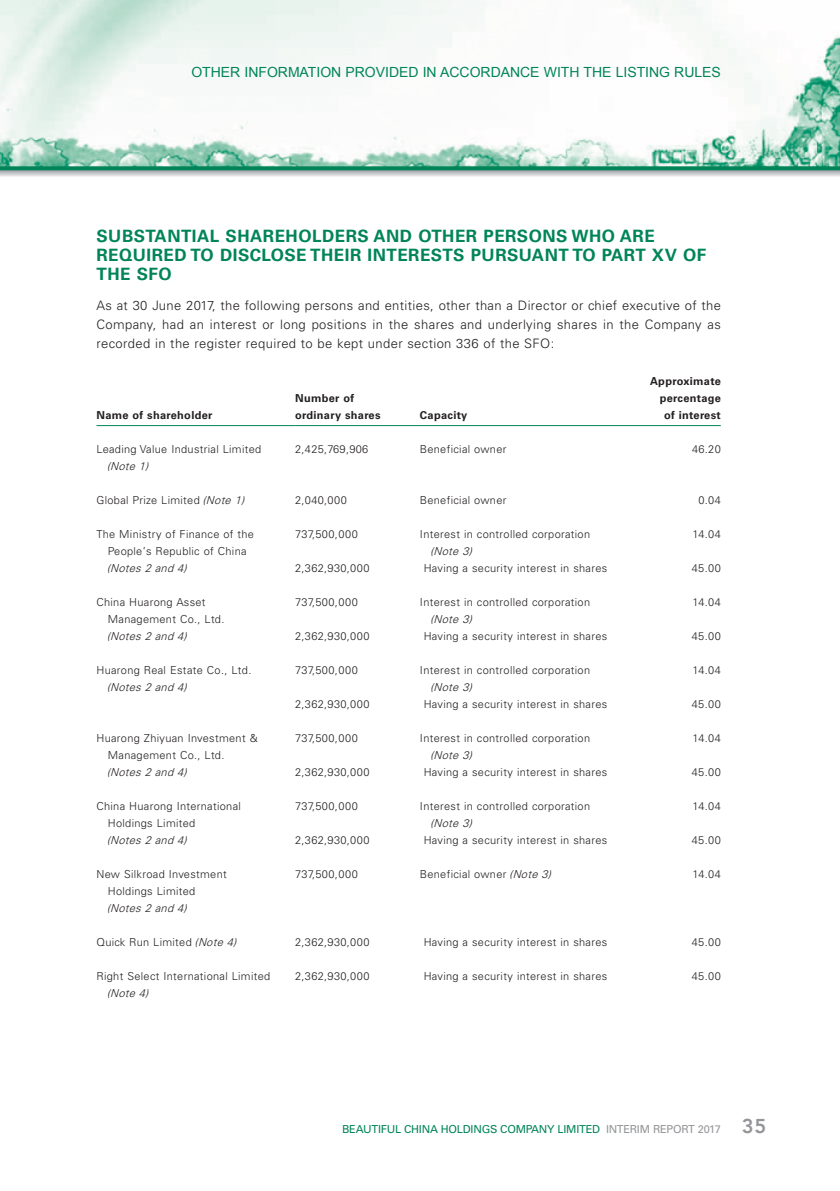
<style>
.page{position:relative;width:840px;height:1191px;background:#fff}
.page>*{position:absolute;margin:0;border:0;box-sizing:border-box;transform-origin:0 0}
.Heading_1{font:700 17px/19px "Univers LT Std";letter-spacing:.03em;color:#008458}
.t1{font:14px "Arial";color:#008458}
.Body_Text{font:300 13px/19px "Univers LT Std";letter-spacing:.03em;color:#231f20;text-align:justify}
.Body_Text-2{font:300 11px/17px "Univers LT Std";letter-spacing:.03em;color:#231f20}
.Body_Text-3{font:700 11px "Univers LT Std";letter-spacing:.03em;color:#231f20}
.t2{font:11px "Univers LT Std";letter-spacing:-.02em;color:#008458}
.s1{font-style:italic}
.s2{color:#939598}
.s3{font-family:"Avenir";font-weight:800;font-size:20px;color:#939598}
</style>
<div class="page">
<svg style="left:0;top:170px;width:839px;height:7px;background:#c0c7c7"></svg>
<img style="left:0;top:0;width:839px;height:166px">
<svg style="left:0;top:166px;width:839px;height:4px;background:#0b895f"></svg>
<hr style="left:96px;top:425px;width:199px;height:1px;background:#008458">
<hr style="left:295px;top:425px;width:125px;height:1px;background:#008458">
<hr style="left:420px;top:425px;width:209px;height:1px;background:#008458">
<hr style="left:629px;top:425px;width:91px;height:1px;background:#008458">
<p class="t1" style="left:191px;top:63px;width:530px">OTHER INFORMATION PROVIDED IN ACCORDANCE WITH THE LISTING RULES</p>
<p class="Heading_1" style="left:96px;top:227px;width:611px">SUBSTANTIAL SHAREHOLDERS AND OTHER PERSONS WHO ARE<br>REQUIRED TO DISCLOSE THEIR INTERESTS PURSUANT TO PART XV OF<br>THE SFO</p>
<p class="Body_Text" style="left:96px;top:296px;width:625px">As at 30 June 2017, the following persons and entities, other than a Director or chief executive of the Company, had an interest or long positions in the shares and underlying shares in the Company as recorded in the register required to be kept under section 336 of the SFO:</p>
<p class="Body_Text-3" style="left:96px;top:408px;width:117px">Name of shareholder</p>
<p class="Body_Text-3" style="left:295px;top:391px;width:60px">Number of</p>
<p class="Body_Text-3" style="left:295px;top:408px;width:87px">ordinary shares</p>
<p class="Body_Text-3" style="left:420px;top:408px;width:49px">Capacity</p>
<p class="Body_Text-3" style="left:649px;top:374px;width:72px">Approximate</p>
<p class="Body_Text-3" style="left:659px;top:391px;width:63px">percentage</p>
<p class="Body_Text-3" style="left:663px;top:408px;width:58px">of interest</p>
<p class="Body_Text-2" style="left:107px;top:440px;width:156px;text-indent:-10px">Leading Value Industrial Limited <span class="s1">(Note 1)</span></p>
<p class="Body_Text-2" style="left:295px;top:440px;width:75px">2,425,769,906</p>
<p class="Body_Text-2" style="left:420px;top:440px;width:88px">Beneficial owner</p>
<p class="Body_Text-2" style="left:691px;top:440px;width:30px">46.20</p>
<p class="Body_Text-2" style="left:96px;top:491px;width:153px">Global Prize Limited <span class="s1">(Note1)</span></p>
<p class="Body_Text-2" style="left:295px;top:491px;width:53px">2,040,000</p>
<p class="Body_Text-2" style="left:420px;top:491px;width:88px">Beneficial owner</p>
<p class="Body_Text-2" style="left:698px;top:491px;width:24px">0.04</p>
<p class="Body_Text-2" style="left:107px;top:525px;width:149px;text-indent:-10px">The Ministry of Finance of the<br>People’s Republic of China <span class="s1">(Notes 2 and 4)</span></p>
<p class="Body_Text-2" style="left:295px;top:525px;width:64px">737,500,000</p>
<p class="Body_Text-2" style="left:430px;top:525px;width:161px;text-indent:-10px">Interest in controlled corporation <span class="s1">(Note 3)</span></p>
<p class="Body_Text-2" style="left:423px;top:559px;width:185px">Having a security interest in shares</p>
<p class="Body_Text-2" style="left:692px;top:525px;width:30px">14.04</p>
<p class="Body_Text-2" style="left:691px;top:559px;width:30px">45.00</p>
<p class="Body_Text-2" style="left:295px;top:559px;width:76px">2,362,930,000</p>
<p class="Body_Text-2" style="left:107px;top:593px;width:119px;text-indent:-10px">China Huarong Asset<br>Management Co., Ltd. <span class="s1">(Notes 2 and 4)</span></p>
<p class="Body_Text-2" style="left:295px;top:593px;width:64px">737,500,000</p>
<p class="Body_Text-2" style="left:295px;top:627px;width:76px">2,362,930,000</p>
<p class="Body_Text-2" style="left:107px;top:661px;width:146px;text-indent:-10px">Huarong Real Estate Co., Ltd. <span class="s1">(Notes 2 and 4)</span></p>
<p class="Body_Text-2" style="left:295px;top:661px;width:64px">737,500,000</p>
<p class="Body_Text-2" style="left:295px;top:695px;width:76px">2,362,930,000</p>
<p class="Body_Text-2" style="left:107px;top:729px;width:152px;text-indent:-10px">Huarong Zhiyuan Investment &amp;<br>Management Co., Ltd. <span class="s1">(Notes 2 and 4)</span></p>
<p class="Body_Text-2" style="left:295px;top:729px;width:64px">737,500,000</p>
<p class="Body_Text-2" style="left:295px;top:763px;width:76px">2,362,930,000</p>
<p class="Body_Text-2" style="left:107px;top:797px;width:136px;text-indent:-10px">China Huarong International<br>Holdings Limited<br><span class="s1">(Notes 2 and 4)</span></p>
<p class="Body_Text-2" style="left:295px;top:797px;width:64px">737,500,000</p>
<p class="Body_Text-2" style="left:295px;top:831px;width:76px">2,362,930,000</p>
<p class="Body_Text-2" style="left:430px;top:593px;width:161px;text-indent:-10px">Interest in controlled corporation <span class="s1">(Note 3)</span></p>
<p class="Body_Text-2" style="left:423px;top:627px;width:185px">Having a security interest in shares</p>
<p class="Body_Text-2" style="left:430px;top:661px;width:161px;text-indent:-10px">Interest in controlled corporation <span class="s1">(Note 3)</span></p>
<p class="Body_Text-2" style="left:423px;top:695px;width:185px">Having a security interest in shares</p>
<p class="Body_Text-2" style="left:430px;top:729px;width:161px;text-indent:-10px">Interest in controlled corporation <span class="s1">(Note 3)</span></p>
<p class="Body_Text-2" style="left:423px;top:763px;width:185px">Having a security interest in shares</p>
<p class="Body_Text-2" style="left:430px;top:797px;width:161px;text-indent:-10px">Interest in controlled corporation <span class="s1">(Note 3)</span></p>
<p class="Body_Text-2" style="left:423px;top:831px;width:185px">Having a security interest in shares</p>
<p class="Body_Text-2" style="left:692px;top:593px;width:30px">14.04</p>
<p class="Body_Text-2" style="left:691px;top:627px;width:30px">45.00</p>
<p class="Body_Text-2" style="left:692px;top:661px;width:30px">14.04</p>
<p class="Body_Text-2" style="left:691px;top:695px;width:30px">45.00</p>
<p class="Body_Text-2" style="left:692px;top:729px;width:30px">14.04</p>
<p class="Body_Text-2" style="left:691px;top:763px;width:30px">45.00</p>
<p class="Body_Text-2" style="left:692px;top:797px;width:30px">14.04</p>
<p class="Body_Text-2" style="left:691px;top:831px;width:30px">45.00</p>
<p class="Body_Text-2" style="left:107px;top:865px;width:121px;text-indent:-10px">New Silkroad Investment<br>Holdings Limited <span class="s1">(Notes 2 and 4)</span></p>
<p class="Body_Text-2" style="left:295px;top:865px;width:64px">737,500,000</p>
<p class="Body_Text-2" style="left:420px;top:865px;width:136px">Beneficial owner <span class="s1">(Note3)</span></p>
<p class="Body_Text-2" style="left:692px;top:865px;width:30px">14.04</p>
<p class="Body_Text-2" style="left:96px;top:933px;width:145px">Quick Run Limited <span class="s1">(Note4)</span></p>
<p class="Body_Text-2" style="left:295px;top:933px;width:76px">2,362,930,000</p>
<p class="Body_Text-2" style="left:423px;top:933px;width:185px">Having a security interest in shares</p>
<p class="Body_Text-2" style="left:691px;top:933px;width:30px">45.00</p>
<p class="Body_Text-2" style="left:107px;top:967px;width:165px;text-indent:-10px">Right Select International Limited <span class="s1">(Note 4)</span></p>
<p class="Body_Text-2" style="left:295px;top:967px;width:76px">2,362,930,000</p>
<p class="Body_Text-2" style="left:423px;top:967px;width:185px">Having a security interest in shares</p>
<p class="Body_Text-2" style="left:691px;top:967px;width:30px">45.00</p>
<p class="t2" style="left:342px;top:1122px;width:425px">BEAUTIFUL CHINA HOLDINGS COMPANY LIMITED <span class="s2">INTERIM REPORT 2017</span> <span class="s3">35</span></p>
</div>
